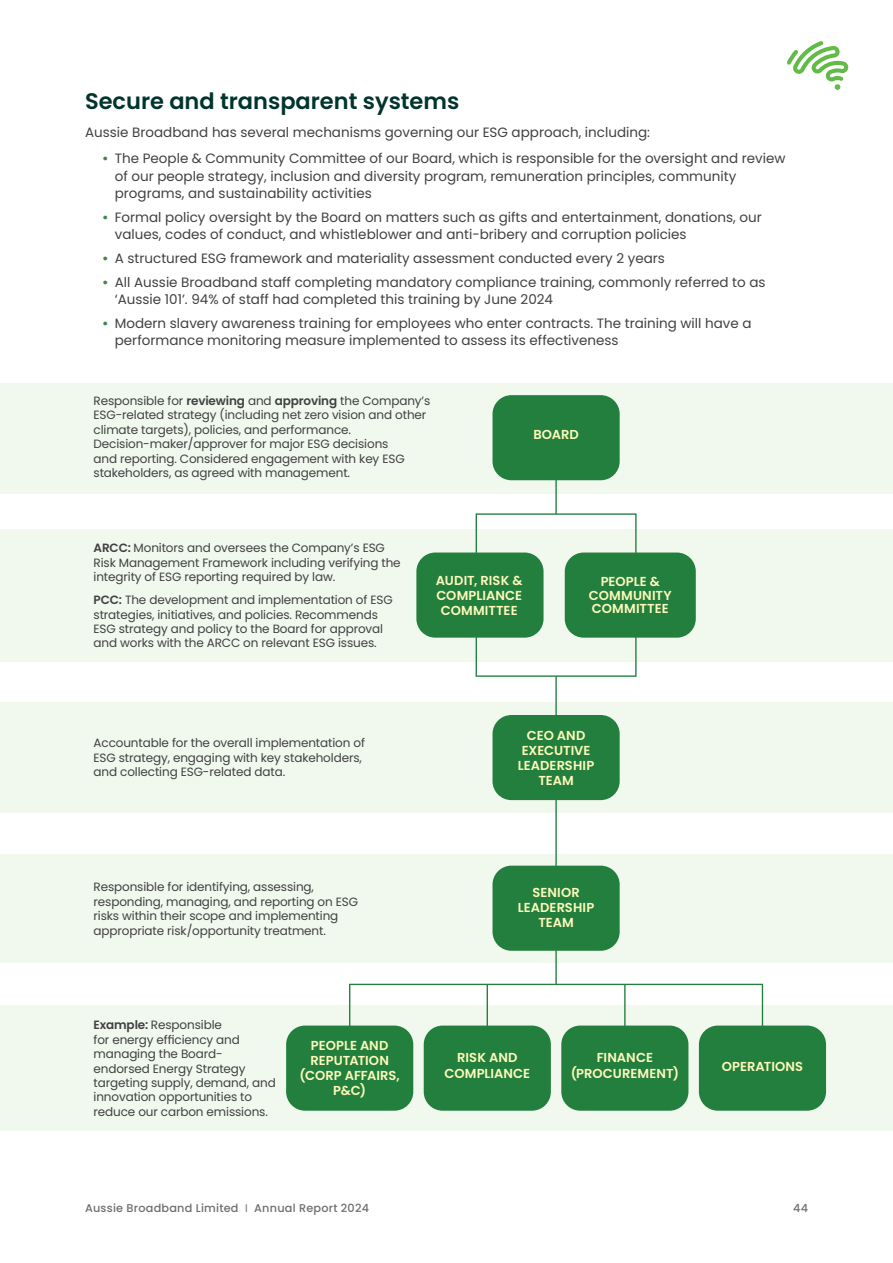
<style>
.page{position:relative;width:893px;height:1263px;background:#fff}
.page>*{position:absolute;margin:0;border:0;box-sizing:border-box;transform-origin:0 0}
.t1{font:600 22.5px "Poppins";color:#00342d}
.t2{font:13.5px/17.4px "Poppins";color:#414042}
.t3{font:600 13.05px/15px "Poppins";letter-spacing:.005em;color:#fff9ba;text-align:center}
.t4{font:12px/14.4px "Poppins";letter-spacing:-.01em;color:#414042}
.t5{font:500 11.25px "Poppins";letter-spacing:.02em;color:#6d6e71}
.s1{font-weight:600;color:#408749}
.s2{font-weight:600}
.s3{font-size:8.25px}
</style>
<div class="page">
<svg style="left:787px;top:41px;width:62px;height:49px"></svg>
<div style="left:0;top:383px;width:893px;height:110px;background:#f1f8ee"></div>
<div style="left:0;top:702px;width:893px;height:111px;background:#f1f8ee"></div>
<div style="left:0;top:855px;width:893px;height:108px;background:#f1f8ee"></div>
<div style="left:0;top:1006px;width:893px;height:125px;background:#f1f8ee"></div>
<div style="left:0;top:529px;width:893px;height:133px;background:#f1f8ee"></div>
<div style="left:492px;top:395px;width:128px;height:85px;background:#227f3e;border-radius:19px"></div>
<div style="left:492px;top:715px;width:128px;height:85px;background:#227f3e;border-radius:19px"></div>
<div style="left:492px;top:866px;width:128px;height:85px;background:#227f3e;border-radius:19px"></div>
<div style="left:561px;top:1025px;width:127px;height:86px;background:#227f3e;border-radius:19px"></div>
<div style="left:699px;top:1025px;width:127px;height:86px;background:#227f3e;border-radius:19px"></div>
<div style="left:424px;top:1025px;width:127px;height:86px;background:#227f3e;border-radius:19px"></div>
<div style="left:286px;top:1025px;width:127px;height:86px;background:#227f3e;border-radius:19px"></div>
<div style="left:416px;top:552px;width:128px;height:86px;background:#227f3e;border-radius:19px"></div>
<div style="left:565px;top:552px;width:131px;height:86px;background:#227f3e;border-radius:19px"></div>
<div style="left:476px;top:513px;width:161px;height:47px;border:1px solid #227f3e"></div>
<hr style="left:555px;top:473px;width:2px;height:41px;background:#227f3e">
<div style="left:349px;top:984px;width:414px;height:46px;border:1px solid #227f3e"></div>
<hr style="left:555px;top:948px;width:2px;height:36px;background:#227f3e">
<hr style="left:487px;top:984px;width:1px;height:49px;background:#227f3e">
<hr style="left:624px;top:984px;width:2px;height:49px;background:#227f3e">
<div style="left:476px;top:634px;width:161px;height:43px;border:1px solid #227f3e"></div>
<hr style="left:555px;top:676px;width:2px;height:44px;background:#227f3e">
<hr style="left:555px;top:796px;width:2px;height:74px;background:#227f3e">
<h1 class="t1" style="left:85px;top:88px;width:376px">Secure and transparent systems</h1>
<p class="t2" style="left:85px;top:124px;width:567px">Aussie Broadband has several mechanisms governing our ESG approach, including:</p>
<p class="t2" style="left:115px;top:150px;width:672px;text-indent:-13px"><span class="s1">•</span> The People &amp; Community Committee of our Board, which is responsible for the oversight and review of our people strategy, inclusion and diversity program, remuneration principles, community programs, and sustainability activities</p>
<p class="t2" style="left:115px;top:208px;width:648px;text-indent:-13px"><span class="s1">•</span> Formal policy oversight by the Board on matters such as gifts and entertainment, donations, our values, codes of conduct, and whistleblower and anti-bribery and corruption policies</p>
<p class="t2" style="left:102px;top:250px;width:564px"><span class="s1">•</span> A structured ESG framework and materiality assessment conducted every 2 years</p>
<p class="t2" style="left:115px;top:273px;width:652px;text-indent:-13px"><span class="s1">•</span> All Aussie Broadband staff completing mandatory compliance training, commonly referred to as ‘Aussie 101’. 94% of staff had completed this training by June 2024</p>
<p class="t2" style="left:115px;top:315px;width:638px;text-indent:-13px"><span class="s1">•</span> Modern slavery awareness training for employees who enter contracts. The training will have a performance monitoring measure implemented to assess its effectiveness</p>
<p class="t4" style="left:94px;top:394px;width:338px">Responsible for <span class="s2">reviewing</span> and <span class="s2">approving</span> the Company’s ESG-related strategy (including net zero vision and other climate targets), policies, and performance.<br>Decision-maker/approver for major ESG decisions<br>and reporting. Considered engagement with key ESG stakeholders, as agreed with management.</p>
<p class="t3" style="left:533px;top:427px;width:47px">BOARD</p>
<p class="t4" style="left:94px;top:541px;width:309px"><span class="s2">ARCC:</span> Monitors and oversees the Company’s ESG<br>Risk Management Framework including verifying the integrity of ESG reporting required by law.</p>
<p class="t4" style="left:94px;top:593px;width:301px"><span class="s2">PCC:</span> The development and implementation of ESG strategies, initiatives, and policies. Recommends ESG strategy and policy to the Board for approval and works with the ARCC on relevant ESG issues.</p>
<p class="t4" style="left:94px;top:736px;width:273px">Accountable for the overall implementation of<br>ESG strategy, engaging with key stakeholders, and collecting ESG-related data.</p>
<p class="t3" style="left:436px;top:573px;width:88px">AUDIT, RISK &amp;<br>COMPLIANCE<br>COMMITTEE</p>
<p class="t3" style="left:589px;top:575px;width:84px;line-height:13.5px">PEOPLE &amp;<br>COMMUNITY<br>COMMITTEE</p>
<p class="t3" style="left:518px;top:728px;width:78px">CEO AND<br>EXECUTIVE<br>LEADERSHIP<br>TEAM</p>
<p class="t4" style="left:94px;top:880px;width:266px">Responsible for identifying, assessing, responding, managing, and reporting on ESG risks within their scope and implementing appropriate risk/opportunity treatment.</p>
<p class="t4" style="left:94px;top:1018px;width:184px"><span class="s2">Example:</span> Responsible<br>for energy efficiency and managing the Board&shy;endorsed Energy Strategy targeting supply, demand, and innovation opportunities to reduce our carbon emissions.</p>
<p class="t3" style="left:300px;top:1038px;width:102px">PEOPLE AND<br>REPUTATION (CORP AFFAIRS,<br>P&amp;C)</p>
<p class="t3" style="left:518px;top:885px;width:78px">SENIOR<br>LEADERSHIP<br>TEAM</p>
<p class="t3" style="left:444px;top:1050px;width:87px;line-height:15.6px">RISK AND<br>COMPLIANCE</p>
<p class="t3" style="left:571px;top:1050px;width:110px;line-height:15.6px">FINANCE (PROCUREMENT)</p>
<p class="t3" style="left:722px;top:1059px;width:83px">OPERATIONS</p>
<p class="t5" style="left:85px;top:1202px;width:286px">Aussie Broadband Limited <span class="s3">|</span> Annual Report 2024</p>
<p class="t5" style="left:793px;top:1202px;width:16px">44</p>
</div>
